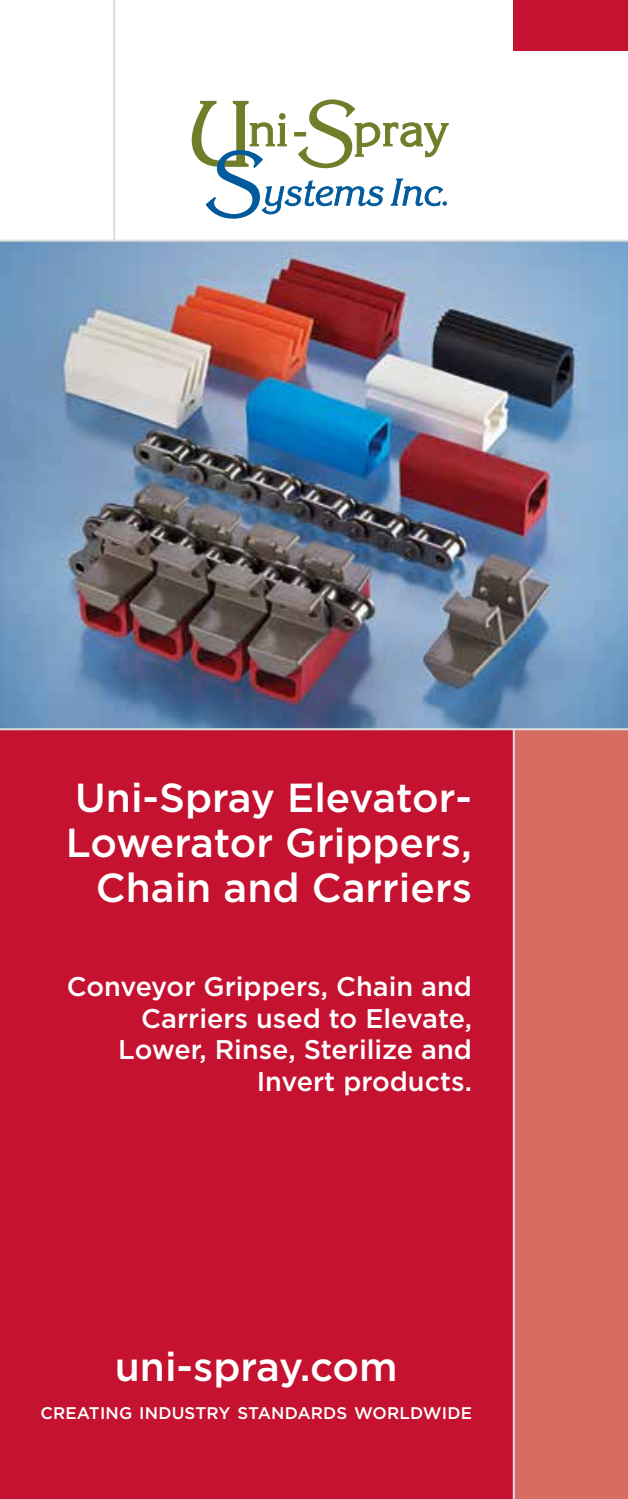
<style>
.page{position:relative;width:628px;height:1499px;background:#fff}
.page>*{position:absolute;margin:0;border:0;box-sizing:border-box;transform-origin:0 0}
.t1{font:500 40.5px/45px "Gotham";color:#fff;text-align:right}
.t2{font:500 27px/31.5px "Gotham";color:#fff;text-align:right}
.t3{font:500 16.88px "Gotham";letter-spacing:.01em;color:#fff}
</style>
<div class="page">
<img style="left:0;top:242px;width:628px;height:486px">
<svg style="left:192px;top:99px;width:256px;height:120px"></svg>
<hr style="left:294px;top:132px;width:12px;height:4px;background:#6e7e29">
<div style="left:0;top:729px;width:514px;height:769px;background:#c41230"></div>
<div style="left:514px;top:729px;width:114px;height:769px;background:#d76c62"></div>
<div style="left:514px;top:0;width:114px;height:51px;background:#c41230"></div>
<hr style="left:0;top:728px;width:628px;height:2px;background:#dcddde">
<hr style="left:0;top:240px;width:628px;height:2px;background:#dcddde">
<hr style="left:113px;top:0;width:2px;height:241px;background:#dcddde">
<hr style="left:513px;top:729px;width:2px;height:769px;background:#dcddde">
<h1 class="t1" style="left:66px;top:774px;width:408px">Uni-Spray Elevator-<br>Lowerator Grippers,<br>Chain and Carriers</h1>
<p class="t2" style="left:67px;top:970px;width:407px">Conveyor Grippers, Chain and<br>Carriers used to Elevate,<br>Lower, Rinse, Sterilize and<br>Invert products.</p>
<h1 class="t1" style="left:115px;top:1343px;width:284px">uni-spray.com</h1>
<p class="t3" style="left:40px;top:1403px;width:433px">CREATING INDUSTRY STANDARDS WORLDWIDE</p>
</div>
